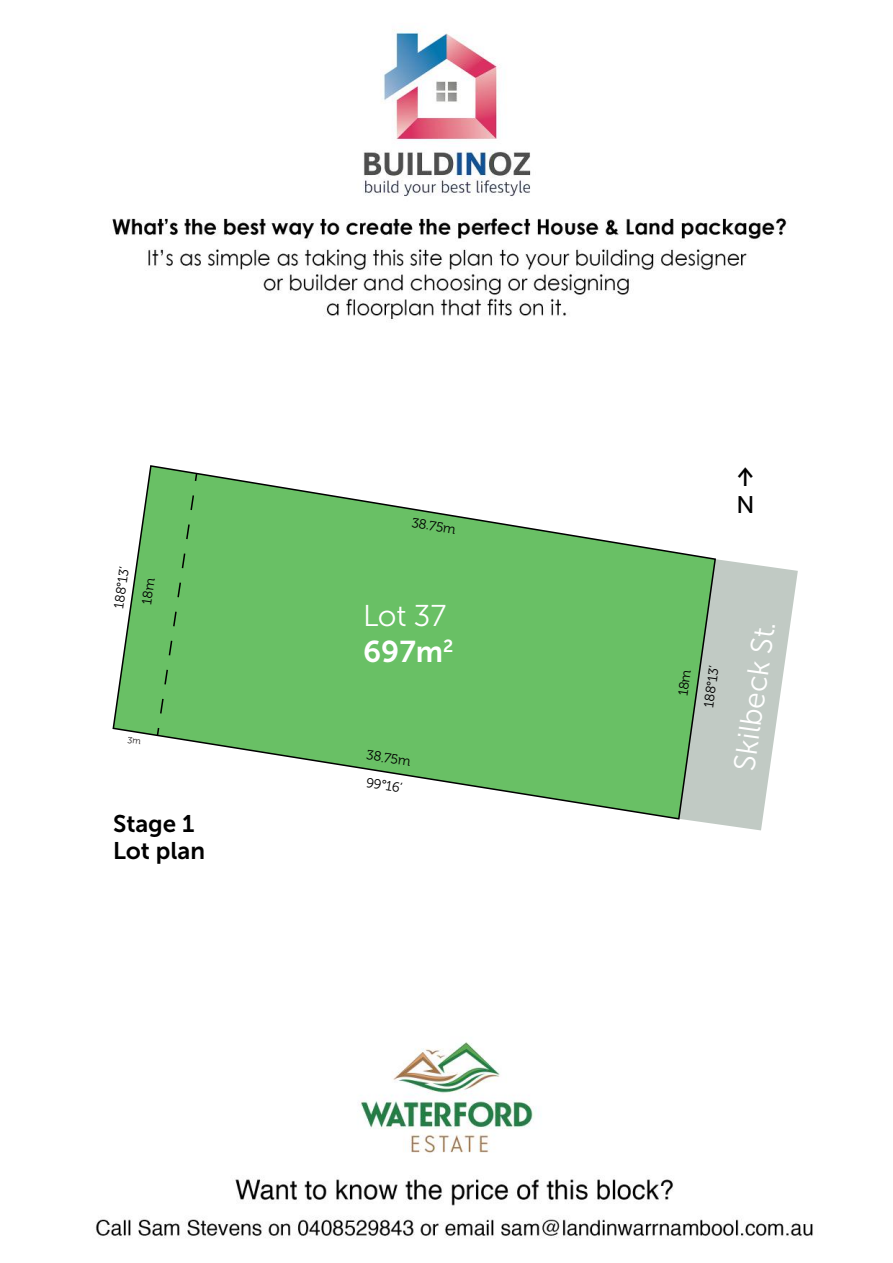
<style>
.page{position:relative;width:893px;height:1263px;background:#fff}
.page>*{position:absolute;margin:0;border:0;box-sizing:border-box;transform-origin:0 0}
.t1{font:30px "Museo Sans Cyrl 300";color:#fff}
.t2{font:30px "Museo Sans Cyrl 700";color:#fff}
.t3{font:24px/27px "Museo Sans Cyrl 700";color:#000}
.t4{font:24px "ALS Direct";color:#000}
.t5{font:24px "Museo Sans Cyrl 500";color:#000}
.t6{font:13.5px/27px "Museo Cyrl 300";color:#000;text-align:center}
</style>
<div class="page">
<img style="left:95px;top:30px;width:718px;height:1208px">
<svg style="left:679px;top:559px;width:119px;height:271px"></svg>
<svg style="left:112px;top:464px;width:605px;height:356px"></svg>
<svg style="left:194px;top:472px;width:4px;height:11px"></svg>
<div style="left:156px;top:494px;width:39px;height:243px;background:#69c065"></div>
<svg style="left:128px;top:736px;width:13px;height:8px"></svg>
<p class="t6" style="left:106px;top:606px;width:44px;rotate:-82deg">188°13’<br>18m</p>
<h2 class="t3" style="left:113px;top:810px;width:93px">Stage 1<br>Lot plan</h2>
<p class="t6" style="left:414px;top:509px;width:46px;rotate:9deg">38.75m</p>
<h1 class="t1" style="left:363px;top:599px;width:85px">Lot 37</h1>
<h1 class="t2" style="left:363px;top:635px;width:92px">697m<sup>2</sup></h1>
<p class="t6" style="left:369px;top:742px;width:46px;rotate:9deg">38.75m<br>99°16’</p>
<h2 class="t4" style="left:737px;top:463px;width:19px">↑</h2>
<h2 class="t5" style="left:736px;top:492px;width:20px">N</h2>
<p class="t6" style="left:668px;top:702px;width:44px;rotate:-82deg">18m<br>188°13’</p>
<h1 class="t1" style="left:728px;top:768px;width:152px;rotate:-82deg">Skilbeck St.</h1>
</div>
